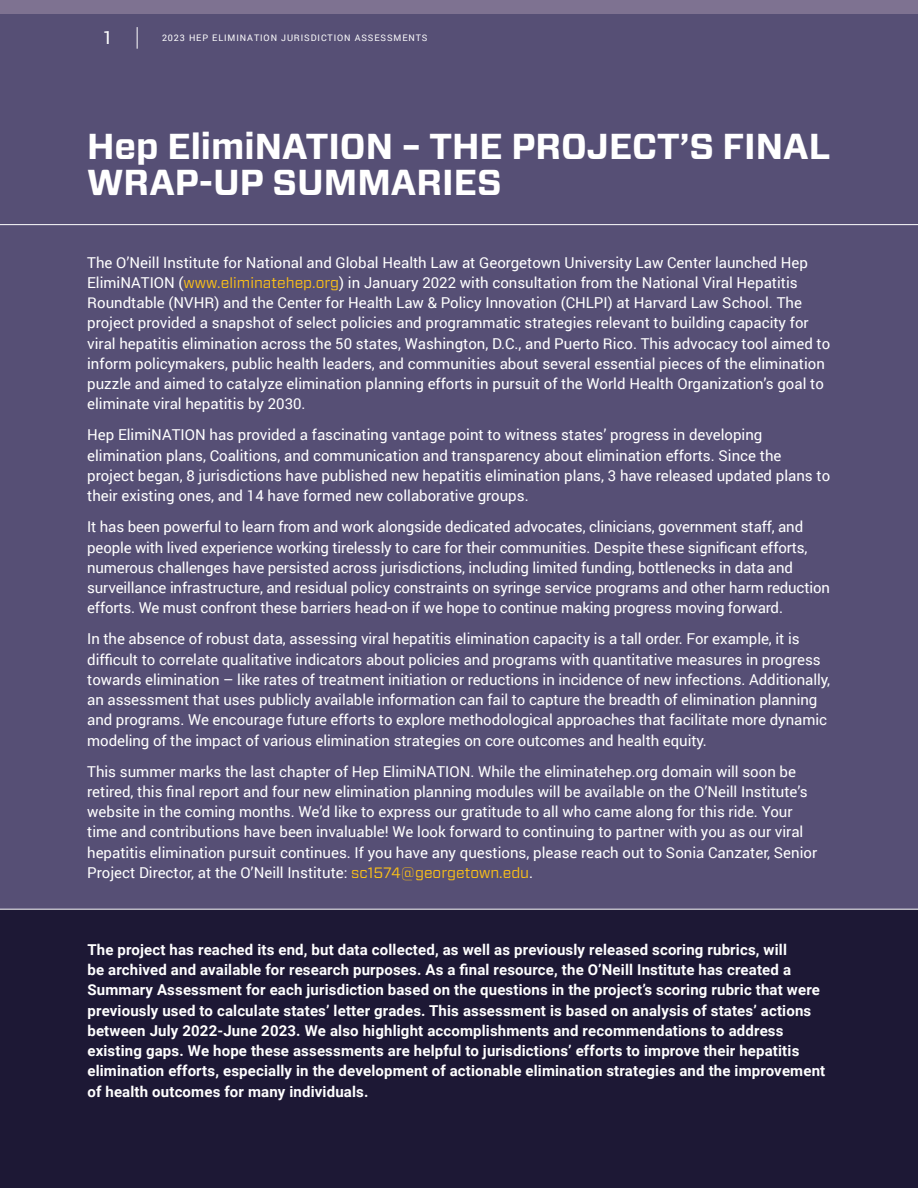
<style>
.page{position:relative;width:918px;height:1188px;background:#564f75}
.page>*{position:absolute;margin:0;border:0;box-sizing:border-box;transform-origin:0 0}
.t1{font:700 36px/36px "Forza";color:#fff}
.t2{font:18px "Roboto";color:#fff}
.t3{font:15px/20.2px "Roboto";color:#fff}
.t4{font:700 15px/20.2px "Roboto";letter-spacing:.01em;color:#fff}
.t5{font:9px "Roboto";letter-spacing:.1em;color:#fff}
.s1{font-family:"Forza";color:#fec216}
</style>
<div class="page">
<div style="left:0;top:910px;width:918px;height:278px;background:#1d1835"></div>
<svg style="left:137px;top:27px;width:1px;height:22px"></svg>
<div style="left:0;top:0;width:918px;height:14px;background:#7e7291"></div>
<hr style="left:0;top:224px;width:918px;height:1px;background:#fff">
<hr style="left:0;top:909px;width:918px;height:1px;background:#fff">
<p class="t2" style="left:103px;top:25px;width:12px">1</p>
<p class="t5" style="left:162px;top:31px;width:267px">2023 HEP ELIMINATION JURISDICTION ASSESSMENTS</p>
<h2 class="t1" style="left:87px;top:129px;width:744px">Hep ElimiNATION – THE PROJECT’S FINAL<br>WRAP-UP SUMMARIES</h2>
<p class="t3" style="left:87px;top:252px;width:745px">The O’Neill Institute for National and Global Health Law at Georgetown University Law Center launched Hep ElimiNATION (<span class="s1">www.eliminatehep.org</span>) in January 2022 with consultation from the National Viral Hepatitis Roundtable (NVHR) and the Center for Health Law &amp; Policy Innovation (CHLPI) at Harvard Law School. The project provided a snapshot of select policies and programmatic strategies relevant to building capacity for viral hepatitis elimination across the 50 states, Washington, D.C., and Puerto Rico. This advocacy tool aimed to inform policymakers, public health leaders, and communities about several essential pieces of the elimination puzzle and aimed to catalyze elimination planning efforts in pursuit of the World Health Organization’s goal to eliminate viral hepatitis by 2030.</p>
<p class="t3" style="left:87px;top:424px;width:745px">Hep ElimiNATION has provided a fascinating vantage point to witness states’ progress in developing elimination plans, Coalitions, and communication and transparency about elimination efforts. Since the project began, 8 jurisdictions have published new hepatitis elimination plans, 3 have released updated plans to their existing ones, and 14 have formed new collaborative groups.</p>
<p class="t3" style="left:87px;top:516px;width:744px">It has been powerful to learn from and work alongside dedicated advocates, clinicians, government staff, and people with lived experience working tirelessly to care for their communities. Despite these significant efforts, numerous challenges have persisted across jurisdictions, including limited funding, bottlenecks in data and surveillance infrastructure, and residual policy constraints on syringe service programs and other harm reduction efforts. We must confront these barriers head-on if we hope to continue making progress moving forward.</p>
<p class="t3" style="left:87px;top:628px;width:744px">In the absence of robust data, assessing viral hepatitis elimination capacity is a tall order. For example, it is difficult to correlate qualitative indicators about policies and programs with quantitative measures in progress towards elimination – like rates of treatment initiation or reductions in incidence of new infections. Additionally, an assessment that uses publicly available information can fail to capture the breadth of elimination planning and programs. We encourage future efforts to explore methodological approaches that facilitate more dynamic modeling of the impact of various elimination strategies on core outcomes and health equity.</p>
<p class="t3" style="left:87px;top:761px;width:731px">This summer marks the last chapter of Hep ElimiNATION. While the eliminatehep.org domain will soon be retired, this final report and four new elimination planning modules will be available on the O’Neill Institute’s website in the coming months. We’d like to express our gratitude to all who came along for this ride. Your time and contributions have been invaluable! We look forward to continuing to partner with you as our viral hepatitis elimination pursuit continues. If you have any questions, please reach out to Sonia Canzater, Senior Project Director, at the O’Neill Institute: <span class="s1">sc1574@georgetown.edu</span>.</p>
<p class="t4" style="left:87px;top:939px;width:739px">The project has reached its end, but data collected, as well as previously released scoring rubrics, will<br>be archived and available for research purposes. As a final resource, the O’Neill Institute has created a Summary Assessment for each jurisdiction based on the questions in the project’s scoring rubric that were previously used to calculate states’ letter grades. This assessment is based on analysis of states’ actions between July 2022-June 2023. We also highlight accomplishments and recommendations to address existing gaps. We hope these assessments are helpful to jurisdictions’ efforts to improve their hepatitis elimination efforts, especially in the development of actionable elimination strategies and the improvement of health outcomes for many individuals.</p>
</div>
